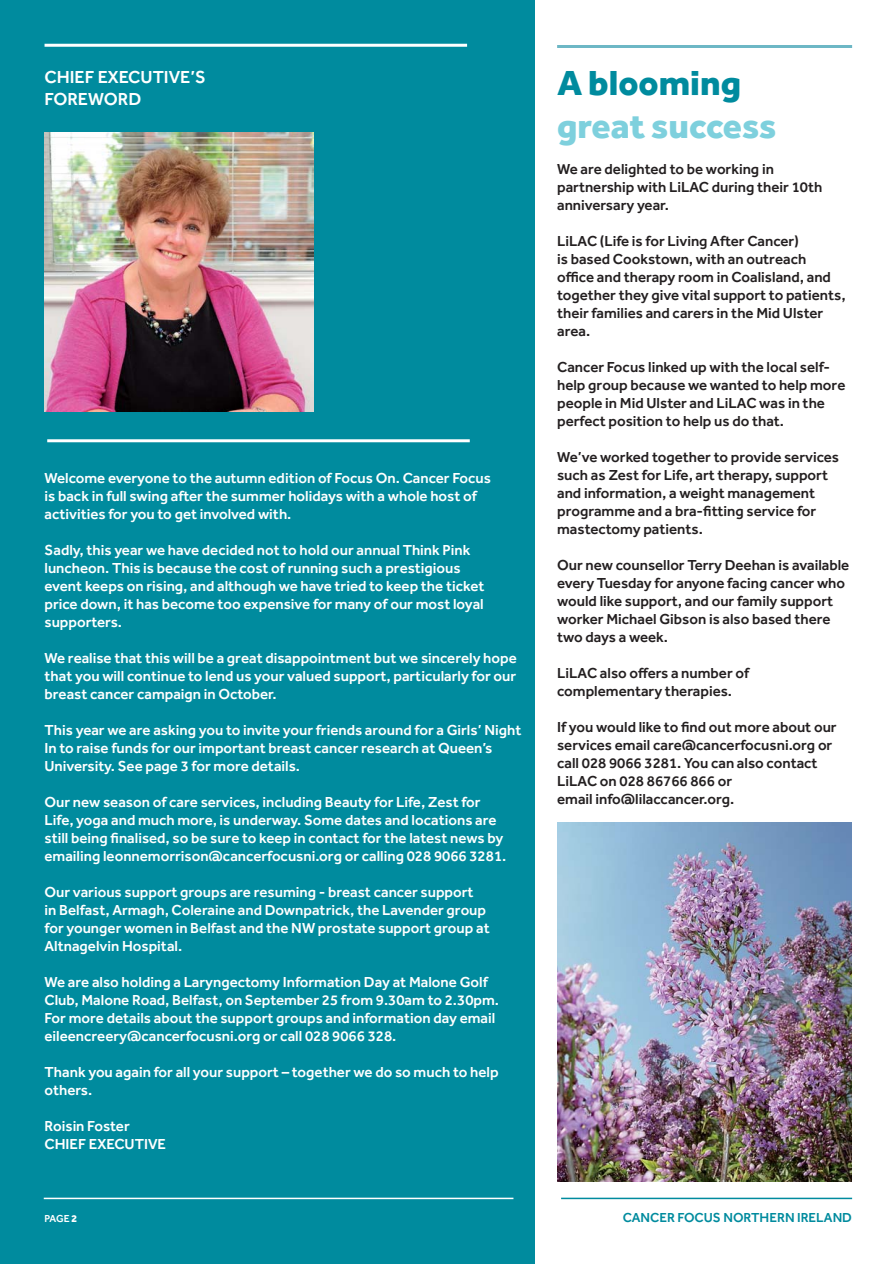
<style>
.page{position:relative;width:892px;height:1264px;background:#fff}
.page>*{position:absolute;margin:0;border:0;box-sizing:border-box;transform-origin:0 0}
.t1{font:800 36px "Effra";color:#7ed0dd}
.t2{font:800 36px "Effra";color:#008b9e}
.t3{font:500 18px/21.6px "Effra";color:#fff}
.t4{font:500 15px/18px "Effra";color:#fff}
.t5{font:500 15px/18px "Effra";color:#231f20}
.t6{font:500 13.5px "Effra";color:#008b9e}
.t7{font:500 10.5px "Effra";color:#fff}
.s1{font-weight:800}
</style>
<div class="page">
<hr style="left:561px;top:1197px;width:291px;height:2px;background:#008b9e">
<div style="left:0;top:0;width:535px;height:1264px;background:#008b9e"></div>
<hr style="left:45px;top:44px;width:422px;height:3px;background:#fff">
<img style="left:45px;top:133px;width:269px;height:278px">
<hr style="left:47px;top:439px;width:423px;height:3px;background:#fff">
<hr style="left:557px;top:45px;width:295px;height:3px;background:#6db7c5">
<hr style="left:44px;top:1197px;width:469px;height:2px;background:#fff">
<img style="left:558px;top:822px;width:293px;height:359px">
<p class="t3" style="left:45px;top:66px;width:163px">CHIEF EXECUTIVE’S<br>FOREWORD</p>
<p class="t4" style="left:45px;top:468px;width:448px">Welcome everyone to the autumn edition of Focus On. Cancer Focus is back in full swing after the summer holidays with a whole host of activities for you to get involved with.</p>
<p class="t4" style="left:45px;top:540px;width:441px">Sadly, this year we have decided not to hold our annual Think Pink luncheon. This is because the cost of running such a prestigious event keeps on rising, and although we have tried to keep the ticket price down, it has become too expensive for many of our most loyal supporters.</p>
<p class="t4" style="left:45px;top:648px;width:474px;text-align:justify">We realise that this will be a great disappointment but we sincerely hope that you will continue to lend us your valued support, particularly for our breast cancer campaign in October.</p>
<p class="t4" style="left:45px;top:720px;width:478px">This year we are asking you to invite your friends around for a Girls’ Night<br>In to raise funds for our important breast cancer research at Queen’s<br>University. See page 3 for more details.</p>
<p class="t4" style="left:45px;top:792px;width:463px">Our new season of care services, including Beauty for Life, Zest for Life, yoga and much more, is underway. Some dates and locations are still being finalised, so be sure to keep in contact for the latest news by emailing leonnemorrison@cancerfocusni.org or calling 028 9066 3281.</p>
<p class="t4" style="left:45px;top:882px;width:446px">Our various support groups are resuming - breast cancer support<br>in Belfast, Armagh, Coleraine and Downpatrick, the Lavender group for younger women in Belfast and the NW prostate support group at Altnagelvin Hospital.</p>
<p class="t4" style="left:45px;top:972px;width:456px">We are also holding a Laryngectomy Information Day at Malone Golf Club, Malone Road, Belfast, on September 25 from 9.30am to 2.30pm.<br>For more details about the support groups and information day email eileencreery@cancerfocusni.org or call 028 9066 328.</p>
<p class="t4" style="left:45px;top:1062px;width:455px">Thank you again for all your support – together we do so much to help others.</p>
<p class="t4" style="left:45px;top:1116px;width:123px">Roisin Foster<br>CHIEF EXECUTIVE</p>
<h1 class="t2" style="left:557px;top:61px;width:185px">A blooming</h1>
<h1 class="t1" style="left:557px;top:104px;width:221px">great success</h1>
<p class="t5" style="left:557px;top:160px;width:267px">We are delighted to be working in partnership with LiLAC during their 10th anniversary year.</p>
<p class="t5" style="left:557px;top:232px;width:290px">LiLAC (Life is for Living After Cancer)<br>is based Cookstown, with an outreach office and therapy room in Coalisland, and together they give vital support to patients, their families and carers in the Mid Ulster area.</p>
<p class="t5" style="left:557px;top:358px;width:290px">Cancer Focus linked up with the local self&shy;help group because we wanted to help more people in Mid Ulster and LiLAC was in the perfect position to help us do that.</p>
<p class="t5" style="left:557px;top:448px;width:283px">We’ve worked together to provide services such as Zest for Life, art therapy, support and information, a weight management programme and a bra-fitting service for mastectomy patients.</p>
<p class="t5" style="left:557px;top:556px;width:294px">Our new counsellor Terry Deehan is available every Tuesday for anyone facing cancer who would like support, and our family support worker Michael Gibson is also based there two days a week.</p>
<p class="t5" style="left:557px;top:664px;width:193px">LiLAC also offers a number of complementary therapies.</p>
<p class="t5" style="left:557px;top:718px;width:281px">If you would like to find out more about our services email care@cancerfocusni.org or call 028 9066 3281. You can also contact LiLAC on 028 86766 866 or<br>email info@lilaccancer.org.</p>
<p class="t7" style="left:45px;top:1212px;width:34px">PAGE <span class="s1">2</span></p>
<p class="t6" style="left:622px;top:1209px;width:231px">CANCER FOCUS NORTHERN IRELAND</p>
</div>
